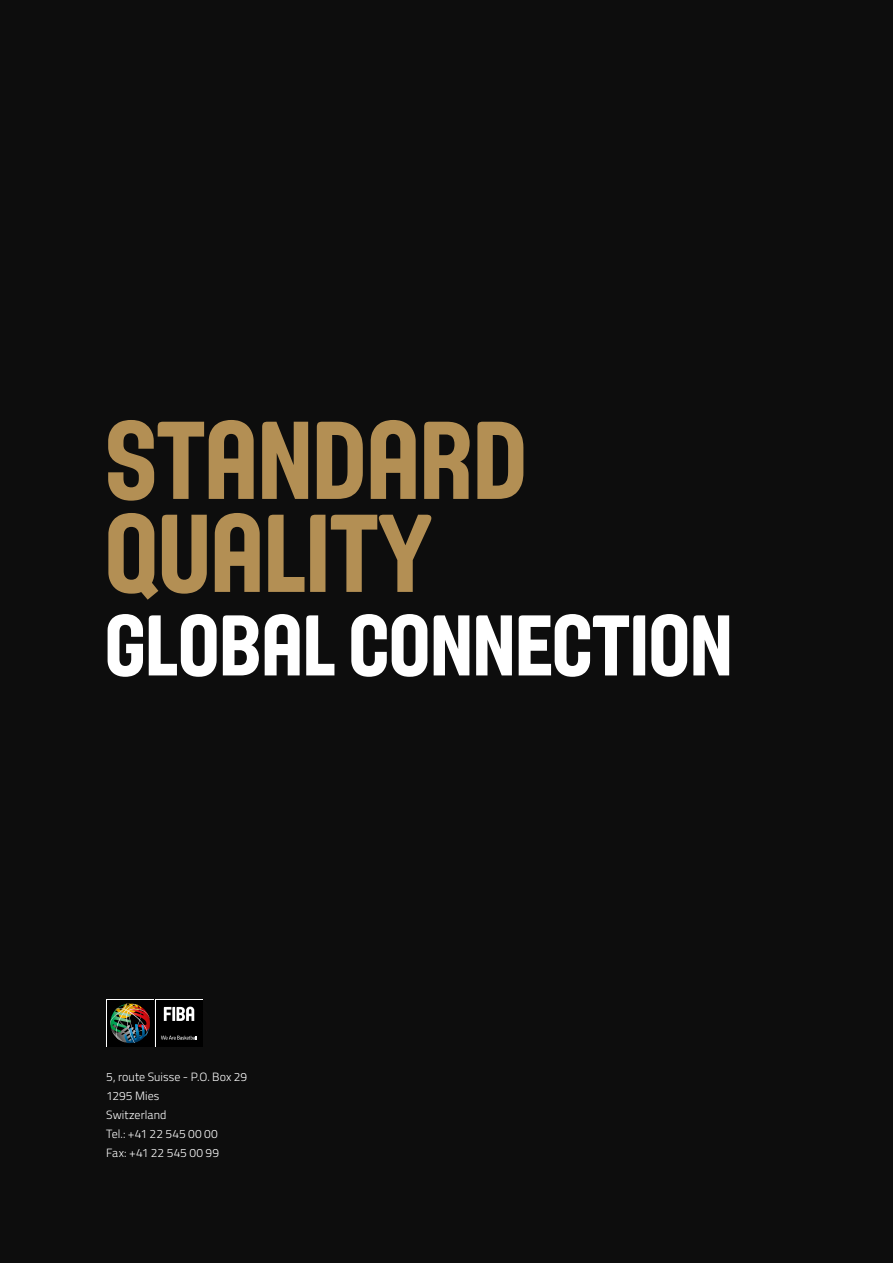
<style>
.page{position:relative;width:893px;height:1263px;background:#0d0d0d}
.page>*{position:absolute;margin:0;border:0;box-sizing:border-box;transform-origin:0 0}
.t1{font:108px/93px "Fiba";color:#b38f54}
.t2{font:84px "Fiba";color:#fff}
.t3{font:300 12px/19px "Titillium";letter-spacing:.005em;color:#fff}
</style>
<div class="page">
<svg style="left:155px;top:999px;width:48px;height:48px"></svg>
<div style="left:156px;top:1000px;width:46px;height:46px;background:#000"></div>
<svg style="left:161px;top:1036px;width:36px;height:4px"></svg>
<svg style="left:164px;top:1006px;width:30px;height:15px"></svg>
<svg style="left:106px;top:999px;width:48px;height:48px"></svg>
<div style="left:107px;top:1000px;width:46px;height:46px;background:#000"></div>
<img style="left:110px;top:1003px;width:40px;height:40px">
<h1 class="t1" style="left:105px;top:409px;width:424px">STANDARD<br>QUALITY</h1>
<h2 class="t2" style="left:105px;top:595px;width:629px">GLOBAL CONNECTION</h2>
<p class="t3" style="left:106px;top:1066px;width:142px">5, route Suisse - P.O. Box 29<br>1295 Mies<br>Switzerland<br>Tel.: +41 22 545 00 00<br>Fax: +41 22 545 00 99</p>
</div>
